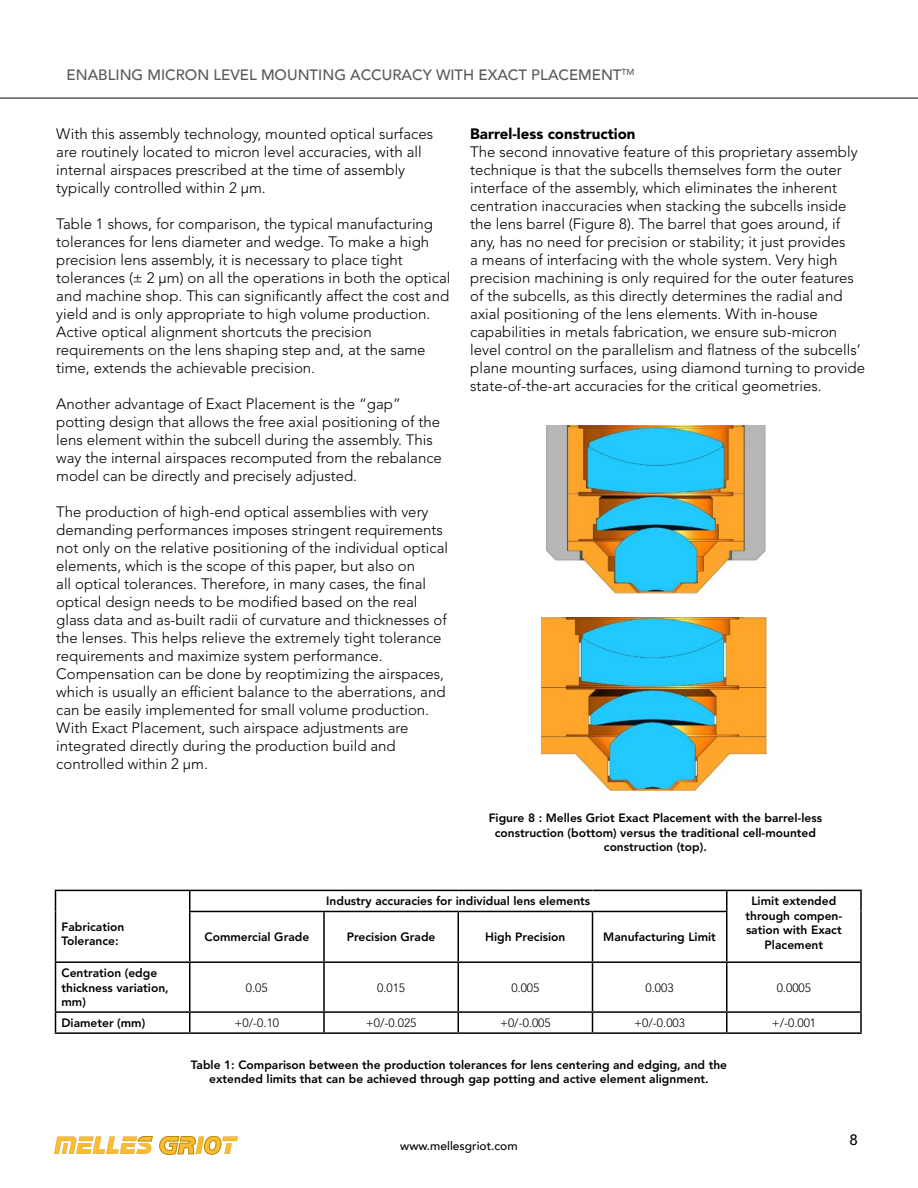
<style>
.page{position:relative;width:918px;height:1188px;background:#fff}
.page>*{position:absolute;margin:0;border:0;box-sizing:border-box;transform-origin:0 0}
.t1{font:300 15px/18px "Avenir LT Std";color:#000}
.t2{font:500 15px "Avenir";color:#58595b}
.t3{font:900 15px "Avenir LT Std";color:#000}
.t4{font:500 15px "Avenir";color:#000}
.t5{font:800 12px/14.4px "Avenir LT Std";color:#000;text-align:center}
.t6{font:300 12px "Avenir LT Std";color:#000}
.t7{font:500 12px "Avenir";color:#000}
</style>
<div class="page">
<svg style="left:54px;top:1136px;width:99px;height:18px"></svg>
<svg style="left:159px;top:1136px;width:79px;height:19px"></svg>
<hr style="left:0;top:97px;width:918px;height:2px;background:#58595b">
<hr style="left:55px;top:890px;width:135px;height:1px;background:#000">
<svg style="left:55px;top:891px;width:1px;height:20px"></svg>
<hr style="left:190px;top:890px;width:134px;height:1px;background:#000">
<svg style="left:189px;top:891px;width:1px;height:20px"></svg>
<hr style="left:324px;top:890px;width:134px;height:1px;background:#000">
<hr style="left:458px;top:890px;width:134px;height:1px;background:#000">
<hr style="left:592px;top:890px;width:135px;height:1px;background:#000">
<hr style="left:727px;top:890px;width:135px;height:1px;background:#000">
<hr style="left:726px;top:891px;width:2px;height:20px;background:#000">
<hr style="left:860px;top:891px;width:2px;height:20px;background:#000">
<hr style="left:55px;top:911px;width:1px;height:50px;background:#000">
<hr style="left:189px;top:911px;width:135px;height:1px;background:#000">
<hr style="left:189px;top:912px;width:1px;height:49px;background:#000">
<hr style="left:324px;top:911px;width:134px;height:1px;background:#000">
<hr style="left:323px;top:912px;width:2px;height:49px;background:#000">
<hr style="left:458px;top:911px;width:134px;height:1px;background:#000">
<hr style="left:458px;top:912px;width:1px;height:49px;background:#000">
<hr style="left:592px;top:911px;width:136px;height:1px;background:#000">
<hr style="left:592px;top:912px;width:1px;height:49px;background:#000">
<hr style="left:726px;top:912px;width:2px;height:49px;background:#000">
<hr style="left:860px;top:911px;width:2px;height:50px;background:#000">
<hr style="left:55px;top:961px;width:135px;height:2px;background:#000">
<hr style="left:55px;top:963px;width:1px;height:48px;background:#000">
<hr style="left:190px;top:961px;width:134px;height:2px;background:#000">
<hr style="left:189px;top:963px;width:1px;height:48px;background:#000">
<hr style="left:324px;top:961px;width:134px;height:2px;background:#000">
<hr style="left:323px;top:963px;width:2px;height:48px;background:#000">
<hr style="left:458px;top:961px;width:134px;height:2px;background:#000">
<hr style="left:458px;top:963px;width:1px;height:48px;background:#000">
<hr style="left:592px;top:961px;width:135px;height:2px;background:#000">
<hr style="left:592px;top:963px;width:1px;height:48px;background:#000">
<hr style="left:727px;top:961px;width:135px;height:2px;background:#000">
<hr style="left:726px;top:963px;width:2px;height:48px;background:#000">
<hr style="left:860px;top:963px;width:2px;height:48px;background:#000">
<hr style="left:55px;top:1011px;width:135px;height:2px;background:#000">
<svg style="left:55px;top:1013px;width:1px;height:19px"></svg>
<hr style="left:190px;top:1011px;width:134px;height:2px;background:#000">
<svg style="left:189px;top:1013px;width:1px;height:19px"></svg>
<hr style="left:324px;top:1011px;width:134px;height:2px;background:#000">
<svg style="left:323px;top:1013px;width:2px;height:19px"></svg>
<hr style="left:458px;top:1011px;width:134px;height:2px;background:#000">
<svg style="left:458px;top:1013px;width:1px;height:19px"></svg>
<hr style="left:592px;top:1011px;width:135px;height:2px;background:#000">
<svg style="left:592px;top:1013px;width:1px;height:19px"></svg>
<hr style="left:727px;top:1011px;width:135px;height:2px;background:#000">
<svg style="left:726px;top:1013px;width:2px;height:19px"></svg>
<svg style="left:860px;top:1013px;width:2px;height:19px"></svg>
<hr style="left:55px;top:1032px;width:135px;height:2px;background:#000">
<hr style="left:190px;top:1032px;width:134px;height:2px;background:#000">
<hr style="left:324px;top:1032px;width:134px;height:2px;background:#000">
<hr style="left:458px;top:1032px;width:134px;height:2px;background:#000">
<hr style="left:592px;top:1032px;width:135px;height:2px;background:#000">
<hr style="left:727px;top:1032px;width:135px;height:2px;background:#000">
<img style="left:546px;top:425px;width:220px;height:169px">
<img style="left:541px;top:618px;width:226px;height:174px">
<p class="t2" style="left:67px;top:62px;width:569px">ENABLING MICRON LEVEL MOUNTING ACCURACY WITH EXACT PLACEMENT<sup>TM</sup></p>
<p class="t1" style="left:56px;top:125px;width:378px">With this assembly technology, mounted optical surfaces are routinely located to micron level accuracies, with all internal airspaces prescribed at the time of assembly typically controlled within 2 µm.</p>
<p class="t1" style="left:56px;top:215px;width:396px">Table 1 shows, for comparison, the typical manufacturing tolerances for lens diameter and wedge. To make a high precision lens assembly, it is necessary to place tight tolerances (± 2 µm) on all the operations in both the optical and machine shop. This can significantly affect the cost and yield and is only appropriate to high volume production.<br>Active optical alignment shortcuts the precision requirements on the lens shaping step and, at the same time, extends the achievable precision.</p>
<p class="t1" style="left:56px;top:395px;width:387px">Another advantage of Exact Placement is the “gap” potting design that allows the free axial positioning of the lens element within the subcell during the assembly. This way the internal airspaces recomputed from the rebalance model can be directly and precisely adjusted.</p>
<p class="t1" style="left:56px;top:503px;width:393px">The production of high-end optical assemblies with very demanding performances imposes stringent requirements not only on the relative positioning of the individual optical elements, which is the scope of this paper, but also on<br>all optical tolerances. Therefore, in many cases, the final optical design needs to be modified based on the real glass data and as-built radii of curvature and thicknesses of the lenses. This helps relieve the extremely tight tolerance requirements and maximize system performance.<br>Compensation can be done by reoptimizing the airspaces, which is usually an efficient balance to the aberrations, and can be easily implemented for small volume production.<br>With Exact Placement, such airspace adjustments are integrated directly during the production build and controlled within 2 µm.</p>
<p class="t3" style="left:470px;top:125px;width:167px">Barrel-less construction</p>
<p class="t1" style="left:470px;top:143px;width:396px">The second innovative feature of this proprietary assembly technique is that the subcells themselves form the outer interface of the assembly, which eliminates the inherent centration inaccuracies when stacking the subcells inside the lens barrel (Figure 8). The barrel that goes around, if any, has no need for precision or stability; it just provides<br>a means of interfacing with the whole system. Very high precision machining is only required for the outer features of the subcells, as this directly determines the radial and axial positioning of the lens elements. With in-house capabilities in metals fabrication, we ensure sub-micron level control on the parallelism and flatness of the subcells’ plane mounting surfaces, using diamond turning to provide state-of-the-art accuracies for the critical geometries.</p>
<p class="t5" style="left:489px;top:811px;width:335px">Figure 8 : Melles Griot Exact Placement with the barrel-less construction (bottom) versus the traditional cell-mounted construction (top).</p>
<p class="t5" style="left:62px;top:920px;width:64px;text-align:left">Fabrication<br>Tolerance:</p>
<p class="t5" style="left:62px;top:966px;width:109px;text-align:left">Centration (edge thickness variation, mm)</p>
<p class="t5" style="left:326px;top:894px;width:266px">Industry accuracies for individual lens elements</p>
<p class="t5" style="left:745px;top:894px;width:98px">Limit extended through compen&shy;sation with Exact<br>Placement</p>
<p class="t5" style="left:205px;top:930px;width:106px">Commercial Grade</p>
<p class="t5" style="left:347px;top:930px;width:90px">Precision Grade</p>
<p class="t5" style="left:485px;top:930px;width:82px">High Precision</p>
<p class="t5" style="left:603px;top:930px;width:114px">Manufacturing Limit</p>
<p class="t6" style="left:246px;top:980px;width:23px">0.05</p>
<p class="t6" style="left:377px;top:980px;width:30px">0.015</p>
<p class="t6" style="left:511px;top:980px;width:30px">0.005</p>
<p class="t6" style="left:646px;top:980px;width:30px">0.003</p>
<p class="t6" style="left:777px;top:980px;width:36px">0.0005</p>
<p class="t5" style="left:62px;top:1016px;width:85px">Diameter (mm)</p>
<p class="t6" style="left:235px;top:1016px;width:46px">+0/-0.10</p>
<p class="t6" style="left:366px;top:1016px;width:52px">+0/-0.025</p>
<p class="t6" style="left:500px;top:1016px;width:52px">+0/-0.005</p>
<p class="t6" style="left:634px;top:1016px;width:52px">+0/-0.003</p>
<p class="t6" style="left:772px;top:1016px;width:46px">+/-0.001</p>
<p class="t5" style="left:191px;top:1058px;width:538px">Table 1: Comparison between the production tolerances for lens centering and edging, and the extended limits that can be achieved through gap potting and active element alignment.</p>
<p class="t7" style="left:400px;top:1135px;width:119px">www.mellesgriot.com</p>
<p class="t4" style="left:850px;top:1127px;width:10px">8</p>
</div>
